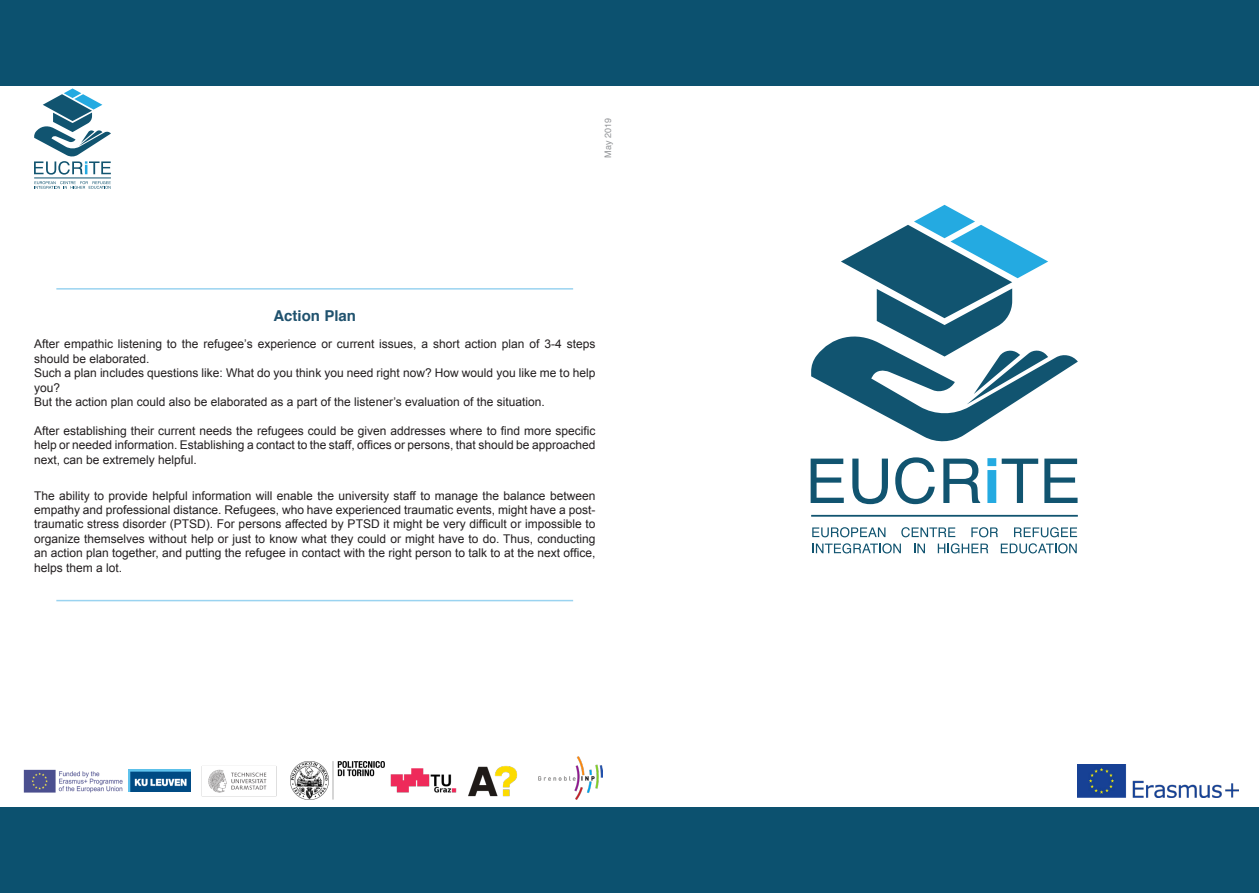
<style>
.page{position:relative;width:1259px;height:893px;background:#fff}
.page>*{position:absolute;margin:0;border:0;box-sizing:border-box;transform-origin:0 0}
.t1{font:700 15px "Helvetica";color:#20526e}
.t2{font:12px/14.4px "Arial";color:#231f20}
.t3{font:9px "Helvetica";color:#939598}
</style>
<div class="page">
<svg style="left:34px;top:88px;width:77px;height:87px"></svg>
<svg style="left:34px;top:181px;width:77px;height:8px"></svg>
<hr style="left:34px;top:178px;width:77px;height:1px;background:#115470">
<hr style="left:56px;top:600px;width:517px;height:1px;background:#9ad3f0">
<hr style="left:56px;top:288px;width:517px;height:2px;background:#9ad3f0">
<div style="left:0;top:0;width:629px;height:85px;background:#0c516f"></div>
<div style="left:0;top:808px;width:629px;height:85px;background:#0c516f"></div>
<img style="left:1078px;top:764px;width:160px;height:33px">
<svg style="left:811px;top:205px;width:267px;height:237px"></svg>
<svg style="left:810px;top:459px;width:34px;height:44px"></svg>
<svg style="left:852px;top:459px;width:36px;height:45px"></svg>
<svg style="left:895px;top:457px;width:39px;height:47px"></svg>
<svg style="left:943px;top:459px;width:37px;height:44px"></svg>
<svg style="left:987px;top:458px;width:51px;height:45px"></svg>
<svg style="left:1044px;top:459px;width:33px;height:44px"></svg>
<svg style="left:812px;top:527px;width:73px;height:10px"></svg>
<svg style="left:901px;top:527px;width:54px;height:10px"></svg>
<svg style="left:971px;top:527px;width:27px;height:10px"></svg>
<svg style="left:1014px;top:527px;width:63px;height:10px"></svg>
<svg style="left:812px;top:543px;width:89px;height:10px"></svg>
<svg style="left:914px;top:544px;width:11px;height:9px"></svg>
<svg style="left:937px;top:543px;width:51px;height:10px"></svg>
<svg style="left:1000px;top:543px;width:76px;height:10px"></svg>
<hr style="left:811px;top:515px;width:267px;height:2px;background:#115470">
<div style="left:629px;top:0;width:630px;height:85px;background:#0c516f"></div>
<div style="left:629px;top:808px;width:630px;height:85px;background:#0c516f"></div>
<img style="left:24px;top:769px;width:99px;height:24px">
<img style="left:468px;top:766px;width:50px;height:31px">
<img style="left:538px;top:757px;width:64px;height:43px">
<img style="left:128px;top:770px;width:63px;height:22px">
<img style="left:290px;top:762px;width:94px;height:38px">
<img style="left:201px;top:766px;width:66px;height:30px">
<img style="left:390px;top:768px;width:67px;height:25px">
<p class="t3" style="left:601px;top:158px;width:41px;rotate:-90deg">May 2019</p>
<p class="t1" style="left:273px;top:304px;width:84px">Action Plan</p>
<p class="t2" style="left:34px;top:337px;width:563px">After empathic listening to the refugee’s experience or current issues, a short action plan of 3-4 steps should be elaborated.</p>
<p class="t2" style="left:34px;top:366px;width:563px">Such a plan includes questions like: What do you think you need right now? How would you like me to help you?</p>
<p class="t2" style="left:34px;top:395px;width:512px">But the action plan could also be elaborated as a part of the listener’s evaluation of the situation.</p>
<p class="t2" style="left:34px;top:423px;width:563px;text-align:justify">After establishing their current needs the refugees could be given addresses where to find more specific help or needed information. Establishing a contact to the staff, offices or persons, that should be approached next, can be extremely helpful.</p>
<p class="t2" style="left:34px;top:488px;width:563px;text-align:justify">The ability to provide helpful information will enable the university staff to manage the balance between empathy and professional distance. Refugees, who have experienced traumatic events, might have a post&shy;traumatic stress disorder (PTSD). For persons affected by PTSD it might be very difficult or impossible to organize themselves without help or just to know what they could or might have to do. Thus, conducting an action plan together, and putting the refugee in contact with the right person to talk to at the next office, helps them a lot.</p>
</div>
